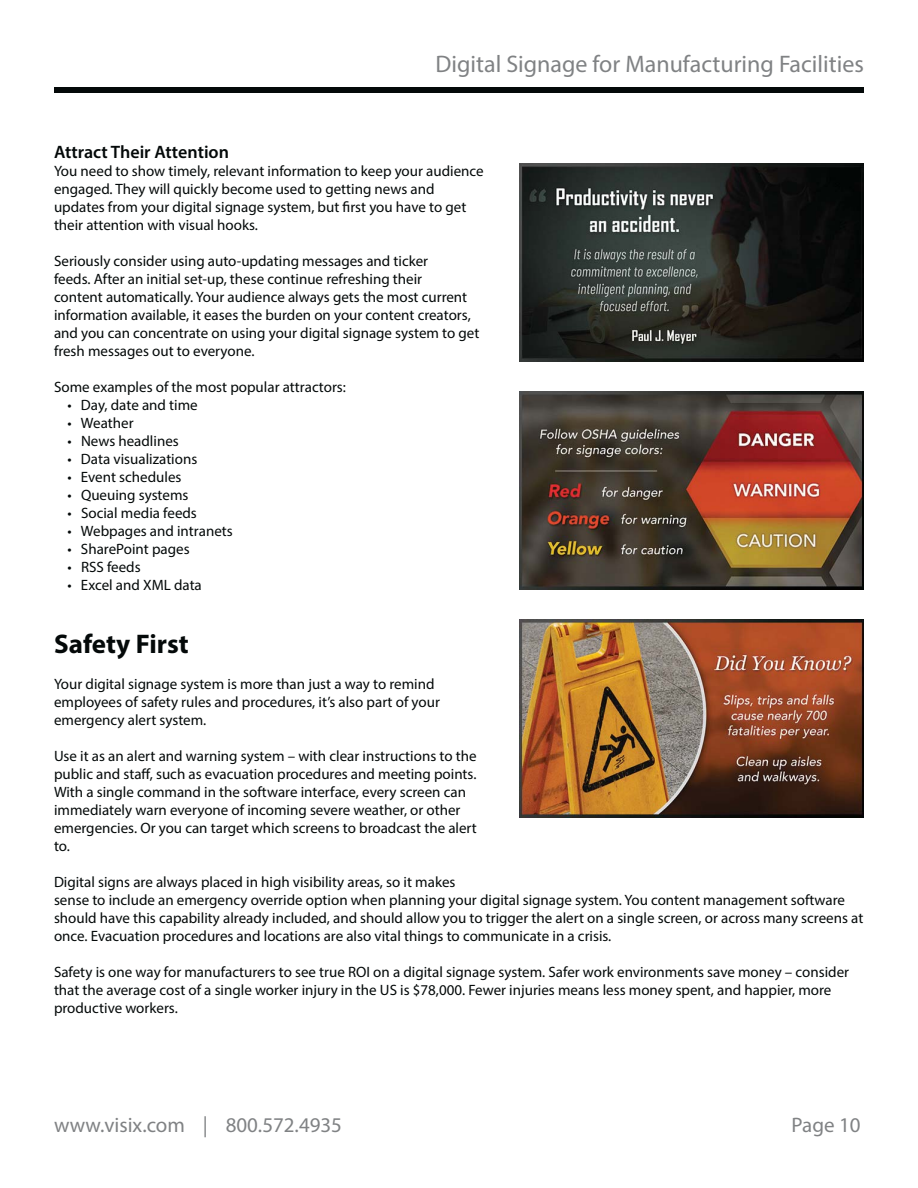
<style>
.page{position:relative;width:918px;height:1188px;background:#fff}
.page>*{position:absolute;margin:0;border:0;box-sizing:border-box;transform-origin:0 0}
.t1{font:700 27px "Myriad Pro";color:#040909}
.t2{font:24px "Myriad Pro";color:#808284}
.t3{font:21px "Myriad Pro";color:#808284}
.t4{font:600 18px "Myriad Pro";color:#040909}
.t5{font:15px/18px "Myriad Pro";color:#040909}
</style>
<div class="page">
<div style="left:54px;top:88px;width:810px;height:5px;background:#040909"></div>
<img style="left:520px;top:164px;width:344px;height:197px">
<img style="left:520px;top:391px;width:344px;height:198px">
<img style="left:520px;top:619px;width:344px;height:198px">
<h2 class="t2" style="left:436px;top:55px;width:430px">Digital Signage for Manufacturing Facilities</h2>
<p class="t4" style="left:54px;top:145px;width:177px">Attract Their Attention</p>
<p class="t5" style="left:54px;top:163px;width:431px">You need to show timely, relevant information to keep your audience engaged. They will quickly become used to getting news and updates from your digital signage system, but first you have to get their attention with visual hooks.</p>
<p class="t5" style="left:54px;top:253px;width:427px">Seriously consider using auto-updating messages and ticker<br>feeds. After an initial set-up, these continue refreshing their<br>content automatically. Your audience always gets the most current information available, it eases the burden on your content creators, and you can concentrate on using your digital signage system to get fresh messages out to everyone.</p>
<p class="t5" style="left:54px;top:379px;width:293px">Some examples of the most popular attractors:</p>
<p class="t5" style="left:68px;top:397px;width:132px">• Day, date and time</p>
<p class="t5" style="left:68px;top:415px;width:68px">• Weather</p>
<p class="t5" style="left:68px;top:433px;width:113px">• News headlines</p>
<p class="t5" style="left:68px;top:451px;width:131px">• Data visualizations</p>
<p class="t5" style="left:68px;top:469px;width:115px">• Event schedules</p>
<p class="t5" style="left:68px;top:487px;width:123px">• Queuing systems</p>
<p class="t5" style="left:68px;top:505px;width:131px">• Social media feeds</p>
<p class="t5" style="left:68px;top:523px;width:167px">• Webpages and intranets</p>
<p class="t5" style="left:68px;top:541px;width:124px">• SharePoint pages</p>
<p class="t5" style="left:68px;top:559px;width:75px">• RSS feeds</p>
<p class="t5" style="left:68px;top:577px;width:136px">• Excel and XML data</p>
<h1 class="t1" style="left:54px;top:633px;width:136px">Safety First</h1>
<p class="t5" style="left:54px;top:676px;width:387px">Your digital signage system is more than just a way to remind employees of safety rules and procedures, it’s also part of your emergency alert system.</p>
<p class="t5" style="left:54px;top:748px;width:424px">Use it as an alert and warning system – with clear instructions to the public and staff, such as evacuation procedures and meeting points.<br>With a single command in the software interface, every screen can immediately warn everyone of incoming severe weather, or other emergencies. Or you can target which screens to broadcast the alert to.</p>
<p class="t5" style="left:54px;top:874px;width:811px">Digital signs are always placed in high visibility areas, so it makes<br>sense to include an emergency override option when planning your digital signage system. You content management software should have this capability already included, and should allow you to trigger the alert on a single screen, or across many screens at once. Evacuation procedures and locations are also vital things to communicate in a crisis.</p>
<p class="t5" style="left:54px;top:964px;width:797px">Safety is one way for manufacturers to see true ROI on a digital signage system. Safer work environments save money – consider that the average cost of a single worker injury in the US is $78,000. Fewer injuries means less money spent, and happier, more productive workers.</p>
<h3 class="t3" style="left:54px;top:1117px;width:290px">www.visix.com | 800.572.4935</h3>
<h3 class="t3" style="left:792px;top:1117px;width:71px">Page 10</h3>
</div>
